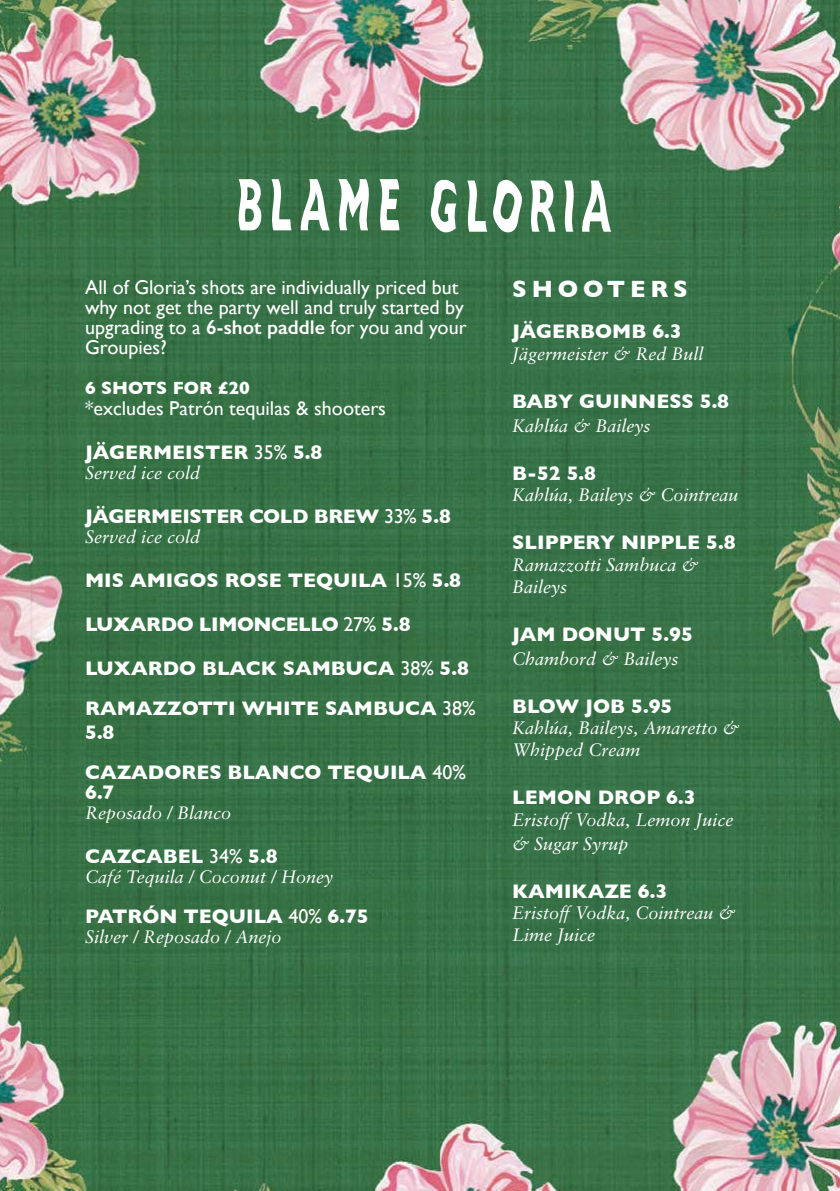
<style>
.page{position:relative;width:840px;height:1191px;background:#fff}
.page>*{position:absolute;margin:0;border:0;box-sizing:border-box;transform-origin:0 0}
.t1{font:700 24px "Gill Sans";letter-spacing:.2em;color:#fff}
.t2{font:700 20px/40px "Gill Sans";color:#fff}
.t3{font:20px/20px "Gill Sans";color:#fff}
.t4{font:700 20px "Gill Sans";letter-spacing:-.02em;color:#fff}
.t5{font:italic 18px/21.6px "Sabon LT Pro";color:#fff}
.t6{font:700 18px "Gill Sans";color:#fff}
.s1{font-weight:600}
.s2{font-weight:400}
</style>
<div class="page">
<img style="left:0;top:0;width:839px;height:1191px">
<svg style="left:234px;top:179px;width:27px;height:51px"></svg>
<svg style="left:268px;top:179px;width:23px;height:51px"></svg>
<svg style="left:300px;top:179px;width:29px;height:51px"></svg>
<svg style="left:335px;top:179px;width:64px;height:51px"></svg>
<svg style="left:430px;top:180px;width:26px;height:52px"></svg>
<svg style="left:464px;top:180px;width:91px;height:52px"></svg>
<svg style="left:561px;top:180px;width:49px;height:52px"></svg>
<p class="t3" style="left:85px;top:277px;width:383px">All of Gloria’s shots are individually priced but why not get the party well and truly started by upgrading to a <span class="s1">6-shot paddle</span> for you and your Groupies?</p>
<p class="t6" style="left:85px;top:374px;width:166px">6 SHOTS FOR £20</p>
<p class="t3" style="left:85px;top:397px;width:302px">*excludes Patrón tequilas &amp; shooters</p>
<p class="t2" style="left:85px;top:431px;width:239px">JÄGERMEISTER <span class="s2">35%</span> 5.8</p>
<p class="t5" style="left:85px;top:461px;width:117px">Served ice cold</p>
<p class="t4" style="left:85px;top:500px;width:367px">JÄGERMEISTER COLD BREW <span class="s2">33%</span> 5.8</p>
<p class="t5" style="left:85px;top:525px;width:117px">Served ice cold</p>
<p class="t2" style="left:85px;top:559px;width:377px">MIS AMIGOS ROSE TEQUILA <span class="s2">15%</span> 5.8</p>
<p class="t4" style="left:85px;top:608px;width:327px">LUXARDO LIMONCELLO <span class="s2">27%</span> 5.8</p>
<p class="t2" style="left:85px;top:647px;width:392px">LUXARDO BLACK SAMBUCA <span class="s2">38%</span> 5.8<br>RAMAZZOTTI WHITE SAMBUCA <span class="s2">38%</span></p>
<p class="t2" style="left:85px;top:711px;width:382px">5.8<br>CAZADORES BLANCO TEQUILA <span class="s2">40%</span></p>
<p class="t2" style="left:85px;top:771px;width:31px">6.7</p>
<p class="t5" style="left:85px;top:801px;width:148px">Reposado / Blanco</p>
<p class="t2" style="left:85px;top:835px;width:194px">CAZCABEL <span class="s2">34%</span> 5.8</p>
<p class="t5" style="left:85px;top:865px;width:249px">Café Tequila / Coconut / Honey</p>
<p class="t2" style="left:85px;top:895px;width:285px">PATRÓN TEQUILA <span class="s2">40%</span> 6.75</p>
<p class="t5" style="left:85px;top:925px;width:198px">Silver / Reposado / Anejo</p>
<h1 class="t1" style="left:512px;top:270px;width:177px">SHOOTERS</h1>
<p class="t2" style="left:512px;top:311px;width:171px">JÄGERBOMB 6.3</p>
<p class="t5" style="left:512px;top:342px;width:192px">Jägermeister &amp; Red Bull</p>
<p class="t2" style="left:512px;top:380px;width:218px">BABY GUINNESS 5.8</p>
<p class="t5" style="left:512px;top:414px;width:140px">Kahlúa &amp; Baileys</p>
<p class="t2" style="left:512px;top:452px;width:85px">B-52 5.8</p>
<p class="t5" style="left:512px;top:484px;width:228px">Kahlúa, Baileys &amp; Cointreau</p>
<p class="t2" style="left:512px;top:522px;width:225px">SLIPPERY NIPPLE 5.8</p>
<p class="t5" style="left:512px;top:553px;width:187px">Ramazzotti Sambuca &amp;<br>Baileys</p>
<p class="t2" style="left:512px;top:613px;width:182px">JAM DONUT 5.95</p>
<p class="t5" style="left:512px;top:647px;width:168px">Chambord &amp; Baileys</p>
<p class="t2" style="left:512px;top:685px;width:162px">BLOW JOB 5.95</p>
<p class="t5" style="left:512px;top:716px;width:229px">Kahlúa, Baileys, Amaretto &amp;<br>Whipped Cream</p>
<p class="t2" style="left:512px;top:776px;width:185px">LEMON DROP 6.3</p>
<p class="t5" style="left:512px;top:806px;width:223px;line-height:24px">Eristoff Vodka, Lemon Juice &amp; Sugar Syrup</p>
<p class="t2" style="left:512px;top:870px;width:156px">KAMIKAZE 6.3</p>
<p class="t5" style="left:512px;top:901px;width:225px">Eristoff Vodka, Cointreau &amp;<br>Lime Juice</p>
</div>
